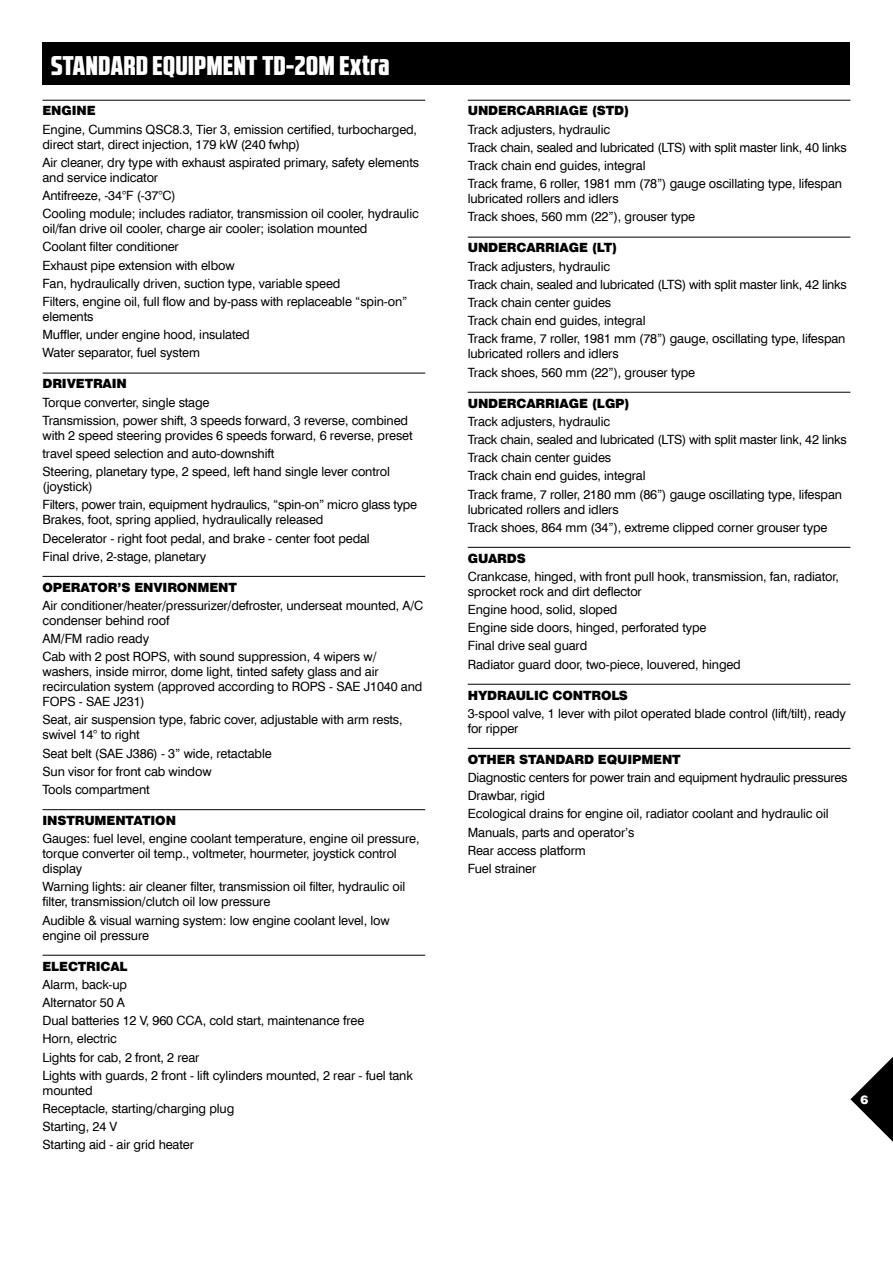
<style>
.page{position:relative;width:893px;height:1263px;background:#fff}
.page>*{position:absolute;margin:0;border:0;box-sizing:border-box;transform-origin:0 0}
.t1{font:27px "RB No 2.1 b Black DEMO";letter-spacing:.025em;color:#fff}
.t2{font:12.75px/18.1px "Swis 721 EU";letter-spacing:-.01em;color:#000}
.t3{font:12.75px "Swis 721 Blk EU";letter-spacing:-.01em;color:#000}
.t4{font:12px "Swis 721 Blk EU";color:#fff}
</style>
<div class="page">
<div style="left:43px;top:43px;width:807px;height:42px;background:#000"></div>
<hr style="left:43px;top:100px;width:382px;height:1px;background:#000">
<hr style="left:43px;top:373px;width:382px;height:1px;background:#000">
<hr style="left:43px;top:576px;width:382px;height:1px;background:#000">
<hr style="left:43px;top:809px;width:382px;height:1px;background:#000">
<hr style="left:43px;top:955px;width:382px;height:1px;background:#000">
<hr style="left:468px;top:100px;width:382px;height:1px;background:#000">
<hr style="left:468px;top:237px;width:382px;height:1px;background:#000">
<hr style="left:468px;top:392px;width:382px;height:1px;background:#000">
<hr style="left:468px;top:547px;width:382px;height:1px;background:#000">
<hr style="left:468px;top:684px;width:382px;height:1px;background:#000">
<hr style="left:468px;top:748px;width:382px;height:1px;background:#000">
<svg style="left:850px;top:1057px;width:43px;height:85px"></svg>
<h1 class="t1" style="left:51px;top:54px;width:340px">STANDARD EQUIPMENT TD-20M Extra</h1>
<p class="t3" style="left:43px;top:103px;width:55px">ENGINE</p>
<p class="t2" style="left:43px;top:122px;width:376px;line-height:15px">Engine, Cummins QSC8.3, Tier 3, emission certified, turbocharged, direct start, direct injection, 179 kW (240 fwhp)</p>
<p class="t2" style="left:43px;top:155px;width:378px;line-height:15px">Air cleaner, dry type with exhaust aspirated primary, safety elements and service indicator</p>
<p class="t2" style="left:43px;top:187px;width:378px">Antifreeze, -34°F (-37°C)<br>Cooling module; includes radiator, transmission oil cooler, hydraulic</p>
<p class="t2" style="left:43px;top:220px;width:366px">oil/fan drive oil cooler, charge air cooler; isolation mounted Coolant filter conditioner<br>Exhaust pipe extension with elbow<br>Fan, hydraulically driven, suction type, variable speed<br>Filters, engine oil, full flow and by-pass with replaceable “spin-on”</p>
<p class="t2" style="left:43px;top:308px;width:209px">elements<br>Muffler, under engine hood, insulated<br>Water separator, fuel system</p>
<p class="t3" style="left:43px;top:376px;width:86px">DRIVETRAIN</p>
<p class="t2" style="left:43px;top:393px;width:367px">Torque converter, single stage<br>Transmission, power shift, 3 speeds forward, 3 reverse, combined</p>
<p class="t2" style="left:43px;top:427px;width:372px">with 2 speed steering provides 6 speeds forward, 6 reverse, preset travel speed selection and auto-downshift<br>Steering, planetary type, 2 speed, left hand single lever control</p>
<p class="t2" style="left:43px;top:478px;width:376px">(joystick)<br>Filters, power train, equipment hydraulics, “spin-on” micro glass type</p>
<p class="t2" style="left:43px;top:511px;width:329px">Brakes, foot, spring applied, hydraulically released<br>Decelerator - right foot pedal, and brake - center foot pedal<br>Final drive, 2-stage, planetary</p>
<p class="t3" style="left:43px;top:579px;width:196px">OPERATOR’S ENVIRONMENT</p>
<p class="t2" style="left:43px;top:598px;width:382px;line-height:15px">Air conditioner/heater/pressurizer/defroster, underseat mounted, A/C condenser behind roof</p>
<p class="t2" style="left:43px;top:630px;width:335px">AM/FM radio ready<br>Cab with 2 post ROPS, with sound suppression, 4 wipers w/</p>
<p class="t2" style="left:43px;top:665px;width:381px;line-height:15px">washers, inside mirror, dome light, tinted safety glass and air recirculation system (approved according to ROPS - SAE J1040 and<br>FOPS - SAE J231)</p>
<p class="t2" style="left:43px;top:713px;width:362px;line-height:15px">Seat, air suspension type, fabric cover, adjustable with arm rests, swivel 14° to right</p>
<p class="t2" style="left:43px;top:744px;width:231px">Seat belt (SAE J386) - 3” wide, retactable<br>Sun visor for front cab window<br>Tools compartment</p>
<p class="t3" style="left:43px;top:812px;width:135px">INSTRUMENTATION</p>
<p class="t2" style="left:43px;top:831px;width:378px;line-height:15px">Gauges: fuel level, engine coolant temperature, engine oil pressure, torque converter oil temp., voltmeter, hourmeter, joystick control display</p>
<p class="t2" style="left:43px;top:880px;width:364px;line-height:15px">Warning lights: air cleaner filter, transmission oil filter, hydraulic oil filter, transmission/clutch oil low pressure</p>
<p class="t2" style="left:43px;top:913px;width:349px;line-height:15px">Audible &amp; visual warning system: low engine coolant level, low engine oil pressure</p>
<p class="t3" style="left:43px;top:958px;width:87px">ELECTRICAL</p>
<p class="t2" style="left:43px;top:975px;width:372px">Alarm, back-up<br>Alternator 50 A<br>Dual batteries 12 V, 960 CCA, cold start, maintenance free<br>Horn, electric<br>Lights for cab, 2 front, 2 rear<br>Lights with guards, 2 front - lift cylinders mounted, 2 rear - fuel tank</p>
<p class="t2" style="left:43px;top:1081px;width:193px">mounted<br>Receptacle, starting/charging plug<br>Starting, 24 V<br>Starting aid - air grid heater</p>
<p class="t3" style="left:468px;top:103px;width:163px">UNDERCARRIAGE (STD)</p>
<p class="t2" style="left:468px;top:120px;width:381px">Track adjusters, hydraulic<br>Track chain, sealed and lubricated (LTS) with split master link, 40 links Track chain end guides, integral<br>Track frame, 6 roller, 1981 mm (78”) gauge oscillating type, lifespan</p>
<p class="t2" style="left:468px;top:190px;width:229px">lubricated rollers and idlers<br>Track shoes, 560 mm (22”), grouser type</p>
<p class="t3" style="left:468px;top:240px;width:151px">UNDERCARRIAGE (LT)</p>
<p class="t2" style="left:468px;top:257px;width:381px">Track adjusters, hydraulic<br>Track chain, sealed and lubricated (LTS) with split master link, 42 links Track chain center guides<br>Track chain end guides, integral<br>Track frame, 7 roller, 1981 mm (78”) gauge, oscillating type, lifespan</p>
<p class="t2" style="left:468px;top:345px;width:229px">lubricated rollers and idlers<br>Track shoes, 560 mm (22”), grouser type</p>
<p class="t3" style="left:468px;top:395px;width:164px">UNDERCARRIAGE (LGP)</p>
<p class="t2" style="left:468px;top:412px;width:381px">Track adjusters, hydraulic<br>Track chain, sealed and lubricated (LTS) with split master link, 42 links Track chain center guides<br>Track chain end guides, integral<br>Track frame, 7 roller, 2180 mm (86”) gauge oscillating type, lifespan</p>
<p class="t2" style="left:468px;top:500px;width:361px">lubricated rollers and idlers<br>Track shoes, 864 mm (34”), extreme clipped corner grouser type</p>
<p class="t3" style="left:468px;top:550px;width:60px">GUARDS</p>
<p class="t2" style="left:468px;top:569px;width:373px;line-height:15px">Crankcase, hinged, with front pull hook, transmission, fan, radiator, sprocket rock and dirt deflector</p>
<p class="t2" style="left:468px;top:601px;width:275px">Engine hood, solid, sloped<br>Engine side doors, hinged, perforated type<br>Final drive seal guard<br>Radiator guard door, two-piece, louvered, hinged</p>
<p class="t3" style="left:468px;top:687px;width:162px">HYDRAULIC CONTROLS</p>
<p class="t2" style="left:468px;top:706px;width:380px;line-height:15px">3-spool valve, 1 lever with pilot operated blade control (lift/tilt), ready for ripper</p>
<p class="t3" style="left:468px;top:751px;width:215px">OTHER STANDARD EQUIPMENT</p>
<p class="t2" style="left:468px;top:769px;width:381px">Diagnostic centers for power train and equipment hydraulic pressures Drawbar, rigid<br>Ecological drains for engine oil, radiator coolant and hydraulic oil Manuals, parts and operator’s<br>Rear access platform<br>Fuel strainer</p>
<p class="t4" style="left:861px;top:1092px;width:9px">6</p>
</div>
